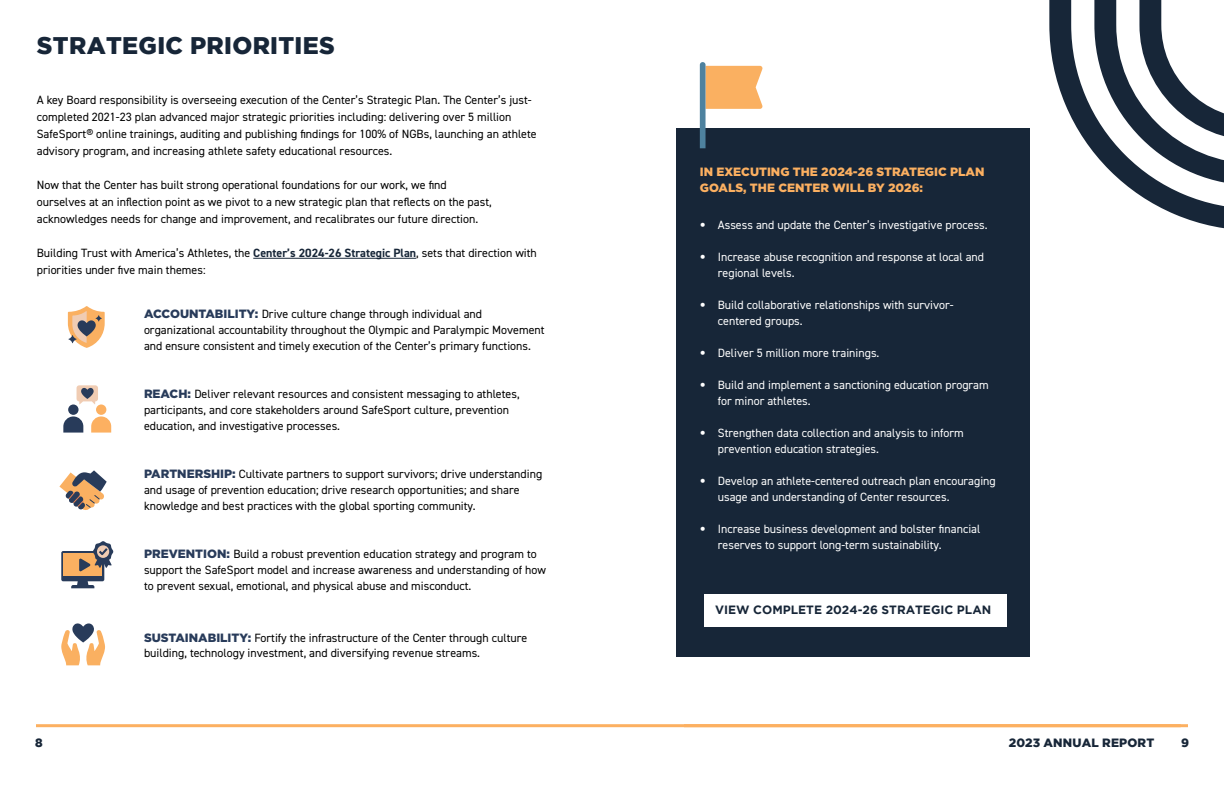
<style>
.page{position:relative;width:1224px;height:792px;background:#fff}
.page>*{position:absolute;margin:0;border:0;box-sizing:border-box;transform-origin:0 0}
.t1{font:900 24px "Gotham";letter-spacing:.015em;color:#172638}
.t2{font:12px/16px "DIN2014";color:#000}
.t3{font:12px/16px "DIN2014";color:#fff}
.t4{font:900 12px/16px "Gotham";color:#fcb061}
.t5{font:700 12px "Gotham";color:#172638}
.t6{font:900 12px "Gotham";letter-spacing:.015em;color:#172638}
.s1{font-weight:700;color:#172638}
.s2{font-family:"Gotham";font-weight:900;color:#283b5a}
.s3{font-family:"Gotham";font-weight:900}
</style>
<div class="page">
<hr style="left:36px;top:724px;width:1152px;height:3px;background:#fcb061">
<svg style="left:1049px;top:0;width:175px;height:229px"></svg>
<div style="left:676px;top:129px;width:354px;height:528px;background:#172638"></div>
<hr style="left:253px;top:258px;width:163px;height:1px;background:#172638">
<svg style="left:59px;top:470px;width:48px;height:40px"></svg>
<svg style="left:61px;top:541px;width:52px;height:47px"></svg>
<svg style="left:61px;top:623px;width:44px;height:42px"></svg>
<svg style="left:68px;top:306px;width:37px;height:42px"></svg>
<div style="left:704px;top:594px;width:303px;height:32px;background:#fff"></div>
<svg style="left:700px;top:62px;width:63px;height:86px"></svg>
<div style="left:68px;top:404px;width:11px;height:11px;background:#283b5a;border-radius:50%"></div>
<svg style="left:63px;top:416px;width:20px;height:17px"></svg>
<div style="left:96px;top:404px;width:10px;height:11px;background:#fcb061;border-radius:50%"></div>
<svg style="left:91px;top:416px;width:20px;height:17px"></svg>
<svg style="left:77px;top:385px;width:21px;height:19px"></svg>
<p class="t1" style="left:37px;top:31px;width:299px">STRATEGIC PRIORITIES</p>
<p class="t2" style="left:37px;top:91px;width:501px;line-height:17px">A key Board responsibility is overseeing execution of the Center’s Strategic Plan. The Center’s just&shy;completed 2021-23 plan advanced major strategic priorities including: delivering over 5 million SafeSport® online trainings, auditing and publishing findings for 100% of NGBs, launching an athlete advisory program, and increasing athlete safety educational resources.</p>
<p class="t2" style="left:37px;top:177px;width:412px">Now that the Center has built strong operational foundations for our work, we find</p>
<p class="t2" style="left:37px;top:194px;width:456px">ourselves at an inflection point as we pivot to a new strategic plan that reflects on the past,</p>
<p class="t2" style="left:37px;top:211px;width:443px">acknowledges needs for change and improvement, and recalibrates our future direction.</p>
<p class="t2" style="left:37px;top:244px;width:502px;line-height:17px">Building Trust with America’s Athletes, the <span class="s1">Center’s 2024-26 Strategic Plan</span>, sets that direction with priorities under five main themes:</p>
<p class="t2" style="left:144px;top:306px;width:402px"><span class="s2">ACCOUNTABILITY:</span> Drive culture change through individual and organizational accountability throughout the Olympic and Paralympic Movement and ensure consistent and timely execution of the Center’s primary functions.</p>
<p class="t2" style="left:144px;top:386px;width:377px"><span class="s2">REACH:</span> Deliver relevant resources and consistent messaging to athletes,</p>
<p class="t2" style="left:144px;top:402px;width:367px">participants, and core stakeholders around SafeSport culture, prevention education, and investigative processes.</p>
<p class="t2" style="left:144px;top:466px;width:400px"><span class="s2">PARTNERSHIP:</span> Cultivate partners to support survivors; drive understanding and usage of prevention education; drive research opportunities; and share knowledge and best practices with the global sporting community.</p>
<p class="t2" style="left:144px;top:546px;width:403px"><span class="s2">PREVENTION:</span> Build a robust prevention education strategy and program to support the SafeSport model and increase awareness and understanding of how to prevent sexual, emotional, and physical abuse and misconduct.</p>
<p class="t2" style="left:144px;top:631px;width:385px;line-height:15px"><span class="s2">SUSTAINABILITY:</span> Fortify the infrastructure of the Center through culture building, technology investment, and diversifying revenue streams.</p>
<p class="t4" style="left:700px;top:164px;width:286px">IN EXECUTING THE 2024-26 STRATEGIC PLAN<br>GOALS, THE CENTER WILL BY 2026:</p>
<p class="t3" style="left:700px;top:217px;width:289px"><span class="s3">•</span> Assess and update the Center’s investigative process.</p>
<p class="t3" style="left:718px;top:249px;width:268px;text-indent:-18px"><span class="s3">•</span> Increase abuse recognition and response at local and regional levels.</p>
<p class="t3" style="left:718px;top:297px;width:237px;text-indent:-18px"><span class="s3">•</span> Build collaborative relationships with survivor&shy;centered groups.</p>
<p class="t3" style="left:700px;top:345px;width:181px"><span class="s3">•</span> Deliver 5 million more trainings.</p>
<p class="t3" style="left:718px;top:377px;width:272px;text-indent:-18px"><span class="s3">•</span> Build and implement a sanctioning education program for minor athletes.</p>
<p class="t3" style="left:718px;top:425px;width:247px;text-indent:-18px"><span class="s3">•</span> Strengthen data collection and analysis to inform prevention education strategies.</p>
<p class="t3" style="left:718px;top:473px;width:280px;text-indent:-18px"><span class="s3">•</span> Develop an athlete-centered outreach plan encouraging usage and understanding of Center resources.</p>
<p class="t3" style="left:718px;top:521px;width:264px;text-indent:-18px"><span class="s3">•</span> Increase business development and bolster financial reserves to support long-term sustainability.</p>
<p class="t5" style="left:715px;top:603px;width:278px">VIEW COMPLETE 2024-26 STRATEGIC PLAN</p>
<p class="t6" style="left:35px;top:736px;width:9px">8</p>
<p class="t6" style="left:1009px;top:736px;width:147px">2023 ANNUAL REPORT</p>
<p class="t6" style="left:1181px;top:736px;width:9px">9</p>
</div>
